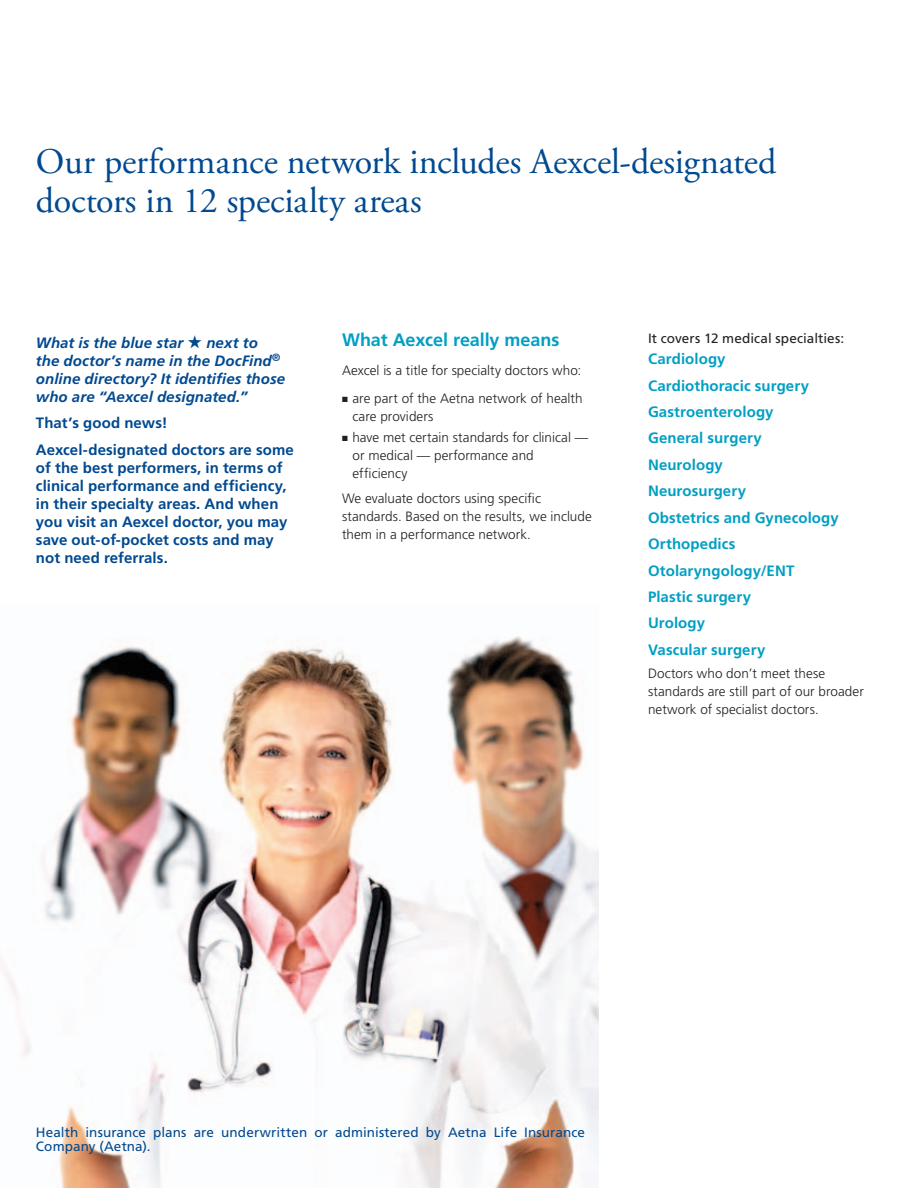
<style>
.page{position:relative;width:918px;height:1188px;background:#fff}
.page>*{position:absolute;margin:0;border:0;box-sizing:border-box;transform-origin:0 0}
._03-Spread_split_hea{font:36px/39px "Adobe Garamond Pro";letter-spacing:-.005em;color:#014990}
._08-Colored_subhead{font:700 18px "Frutiger LT Std";letter-spacing:-.005em;color:#009fc3}
._09-Secondary_subhea{font:700 15px/18px "Frutiger LT Std";letter-spacing:.005em;color:#014990}
._09-Secondary_subhea-2{font:700 15px "Frutiger LT Std";letter-spacing:.005em;color:#009fc3}
._09-Secondary_subhea-3{font:italic 700 15px/18px "Frutiger LT Std";letter-spacing:.005em;color:#014990}
._04a-Body_copy_membe{font:300 13.5px/18px "Frutiger LT Std";letter-spacing:.005em;color:#231f20}
._04c-Bullet_body-mem{font:300 13.5px/18px "Frutiger LT Std";color:#231f20}
._12a-_Aetna_is_the_b{font:13.5px/13.5px "Frutiger LT Std";letter-spacing:.005em;color:#014990}
._04a-Fruitger_roman{font:13.5px "Frutiger LT Std";letter-spacing:.005em;color:#231f20}
</style>
<div class="page">
<img style="left:0;top:636px;width:598px;height:552px">
<p class="_03-Spread_split_hea" style="left:36px;top:143px;width:742px">Our performance network includes Aexcel-designated doctors in 12 specialty areas</p>
<p class="_09-Secondary_subhea-3" style="left:36px;top:334px;width:251px">What is the blue star ★ next to<br>the doctor’s name in the DocFind<sup>® </sup>online directory? It identifies those who are “Aexcel designated.”</p>
<p class="_09-Secondary_subhea" style="left:36px;top:414px;width:133px">That’s good news!</p>
<p class="_09-Secondary_subhea" style="left:36px;top:440px;width:259px">Aexcel-designated doctors are some of the best performers, in terms of clinical performance and efficiency, in their specialty areas. And when you visit an Aexcel doctor, you may save out-of-pocket costs and may not need referrals.</p>
<p class="_08-Colored_subhead" style="left:342px;top:330px;width:219px">What Aexcel really means</p>
<p class="_04a-Body_copy_membe" style="left:342px;top:361px;width:241px">Aexcel is a title for specialty doctors who:</p>
<p class="_04c-Bullet_body-mem" style="left:353px;top:390px;width:232px;text-indent:-10px">■ are part of the Aetna network of health care providers</p>
<p class="_04c-Bullet_body-mem" style="left:353px;top:429px;width:237px;text-indent:-10px">■ have met certain standards for clinical — or medical — performance and efficiency</p>
<p class="_04a-Body_copy_membe" style="left:342px;top:490px;width:251px">We evaluate doctors using specific standards. Based on the results, we include them in a performance network.</p>
<p class="_04a-Fruitger_roman" style="left:648px;top:330px;width:198px">It covers 12 medical specialties:</p>
<p class="_09-Secondary_subhea-2" style="left:648px;top:350px;width:79px">Cardiology</p>
<p class="_09-Secondary_subhea-2" style="left:648px;top:377px;width:163px">Cardiothoracic surgery</p>
<p class="_09-Secondary_subhea-2" style="left:648px;top:403px;width:127px">Gastroenterology</p>
<p class="_09-Secondary_subhea-2" style="left:648px;top:429px;width:115px">General surgery</p>
<p class="_09-Secondary_subhea-2" style="left:648px;top:456px;width:76px">Neurology</p>
<p class="_09-Secondary_subhea-2" style="left:648px;top:482px;width:100px">Neurosurgery</p>
<p class="_09-Secondary_subhea-2" style="left:648px;top:509px;width:192px">Obstetrics and Gynecology</p>
<p class="_09-Secondary_subhea-2" style="left:648px;top:535px;width:89px">Orthopedics</p>
<p class="_09-Secondary_subhea-2" style="left:648px;top:561px;width:148px">Otolaryngology/ENT</p>
<p class="_09-Secondary_subhea-2" style="left:648px;top:588px;width:105px">Plastic surgery</p>
<p class="_09-Secondary_subhea-2" style="left:648px;top:614px;width:59px">Urology</p>
<p class="_09-Secondary_subhea-2" style="left:648px;top:641px;width:119px">Vascular surgery</p>
<p class="_04a-Body_copy_membe" style="left:648px;top:665px;width:217px">Doctors who don’t meet these standards are still part of our broader network of specialist doctors.</p>
<p class="_12a-_Aetna_is_the_b" style="left:36px;top:1126px;width:551px">Health insurance plans are underwritten or administered by Aetna Life Insurance<br>Company (Aetna).</p>
</div>
